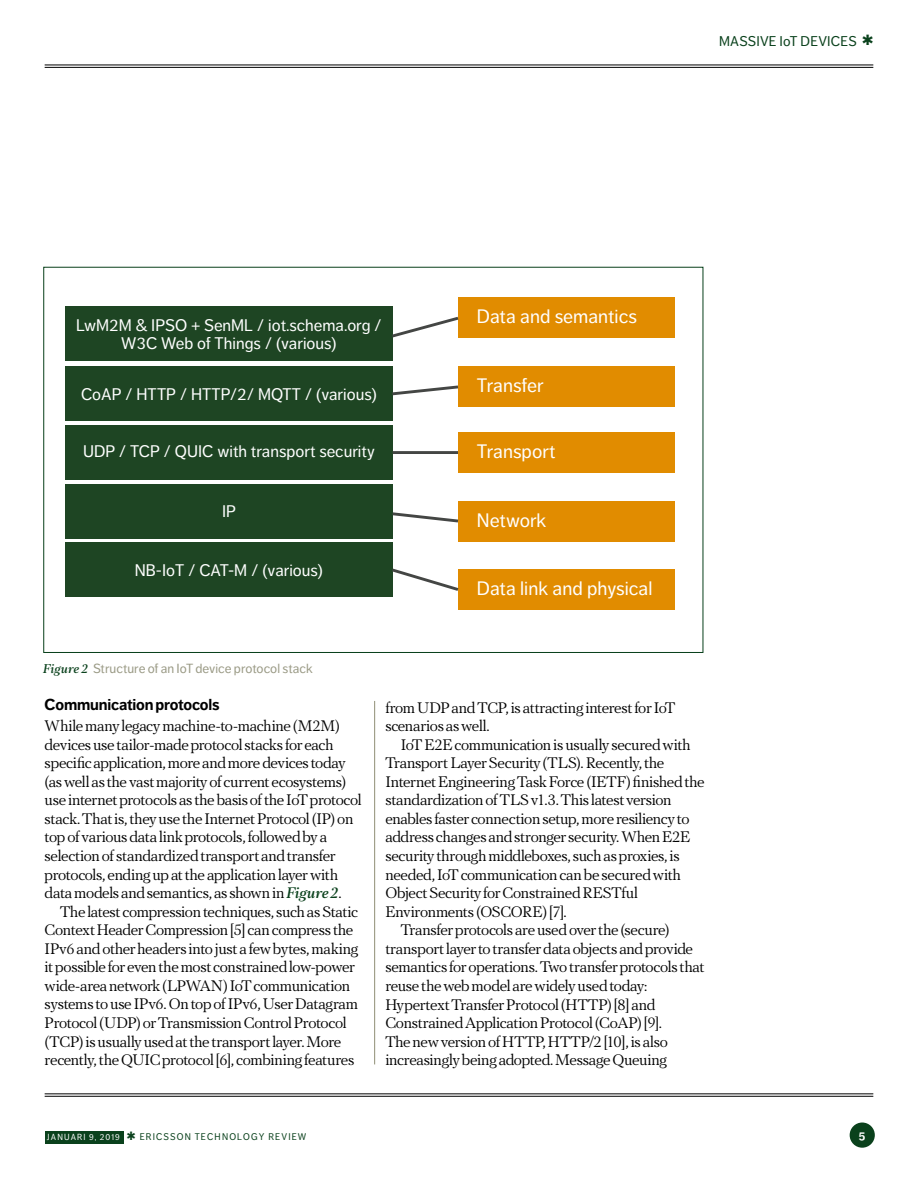
<style>
.page{position:relative;width:918px;height:1191px;background:#fff}
.page>*{position:absolute;margin:0;border:0;box-sizing:border-box;transform-origin:0 0}
.t1{font:19.25px "Dagny OT";color:#fff}
.t2{font:16.62px/17.5px "Dagny OT";color:#fff;text-align:center}
.t3{font:15.75px/18.6px "PF Regal Text Pro Regular A";letter-spacing:-.015em;color:#000}
.t4{font:700 15.75px "Dagny OT";letter-spacing:-.01em;color:#000}
.t5{font:14px "Dagny OT";letter-spacing:.015em;color:#0a411c}
.t6{font:13.12px "Dagny OT";color:#9a9a85}
.t7{font:700 11.9px "Dagny OT";color:#fff;scale:.96 1}
.t8{font:9.62px "Dagny OT";letter-spacing:.12em;color:#0a411c;scale:.96 1}
.s1{font-family:"PF Regal Text Pro";font-weight:500;font-style:italic;color:#0a411c}
.s2{font-size:8.75px;color:#fff}
</style>
<div class="page">
<div style="left:45px;top:1130px;width:79px;height:13px;background:#0a411c"></div>
<div style="left:849px;top:1122px;width:26px;height:25px;background:#0a411c;border-radius:50%"></div>
<hr style="left:45px;top:64px;width:828px;height:1px;background:#000">
<hr style="left:45px;top:67px;width:828px;height:1px;background:#000">
<hr style="left:45px;top:1093px;width:828px;height:1px;background:#000">
<hr style="left:45px;top:1095px;width:828px;height:1px;background:#000">
<hr style="left:374px;top:701px;width:1px;height:363px;background:#8f8e76">
<div style="left:65px;top:306px;width:327px;height:55px;background:#1e4523"></div>
<div style="left:458px;top:297px;width:216px;height:41px;background:#e18c00"></div>
<div style="left:458px;top:366px;width:216px;height:41px;background:#e18c00"></div>
<div style="left:458px;top:432px;width:216px;height:41px;background:#e18c00"></div>
<div style="left:458px;top:500px;width:216px;height:41px;background:#e18c00"></div>
<div style="left:458px;top:569px;width:216px;height:41px;background:#e18c00"></div>
<div style="left:65px;top:366px;width:327px;height:55px;background:#1e4523"></div>
<div style="left:65px;top:425px;width:327px;height:55px;background:#1e4523"></div>
<div style="left:65px;top:484px;width:328px;height:55px;background:#1e4523"></div>
<div style="left:65px;top:543px;width:327px;height:54px;background:#1e4523"></div>
<svg style="left:392px;top:315px;width:67px;height:24px"></svg>
<svg style="left:392px;top:384px;width:66px;height:13px"></svg>
<hr style="left:393px;top:451px;width:65px;height:3px;background:#444644">
<svg style="left:392px;top:512px;width:66px;height:11px"></svg>
<svg style="left:392px;top:566px;width:67px;height:27px"></svg>
<p class="t5" style="left:719px;top:33px;width:156px">MASSIVE IoT DEVICES ✱</p>
<p class="t2" style="left:76px;top:317px;width:307px">LwM2M &amp; IPSO + SenML / iot.schema.org /<br>W3C Web of Things / (various)</p>
<p class="t2" style="left:81px;top:386px;width:297px">CoAP / HTTP / HTTP/2/ MQTT / (various)</p>
<p class="t2" style="left:83px;top:443px;width:293px">UDP / TCP / QUIC with transport security</p>
<p class="t2" style="left:222px;top:503px;width:15px">IP</p>
<p class="t2" style="left:135px;top:562px;width:190px">NB-IoT / CAT-M / (various)</p>
<p class="t6" style="left:43px;top:661px;width:271px"><span class="s1">Figure 2</span> Structure of an IoT device protocol stack</p>
<p class="t1" style="left:477px;top:306px;width:162px">Data and semantics</p>
<p class="t1" style="left:477px;top:374px;width:68px">Transfer</p>
<p class="t1" style="left:477px;top:440px;width:80px">Transport</p>
<p class="t1" style="left:477px;top:509px;width:71px">Network</p>
<p class="t1" style="left:477px;top:577px;width:177px">Data link and physical</p>
<p class="t4" style="left:45px;top:695px;width:176px">Communication protocols</p>
<p class="t3" style="left:45px;top:716px;width:318px">While many legacy machine-to-machine (M2M) devices use tailor-made protocol stacks for each specific application, more and more devices today (as well as the vast majority of current ecosystems) use internet protocols as the basis of the IoT protocol stack. That is, they use the Internet Protocol (IP) on top of various data link protocols, followed by a selection of standardized transport and transfer protocols, ending up at the application layer with data models and semantics, as shown in <span class="s1">Figure 2</span>.</p>
<p class="t3" style="left:45px;top:902px;width:315px;text-indent:15px">The latest compression techniques, such as Static Context Header Compression [5] can compress the IPv6 and other headers into just a few bytes, making it possible for even the most constrained low-power wide-area network (LPWAN) IoT communication systems to use IPv6. On top of IPv6, User Datagram Protocol (UDP) or Transmission Control Protocol (TCP) is usually used at the transport layer. More recently, the QUIC protocol [6], combining features</p>
<p class="t3" style="left:385px;top:698px;width:291px">from UDP and TCP, is attracting interest for IoT scenarios as well.</p>
<p class="t3" style="left:401px;top:735px;width:291px">IoT E2E communication is usually secured with</p>
<p class="t3" style="left:385px;top:754px;width:281px">Transport Layer Security (TLS). Recently, the</p>
<p class="t3" style="left:385px;top:772px;width:321px">Internet Engineering Task Force (IETF) finished the</p>
<p class="t3" style="left:385px;top:791px;width:288px">standardization of TLS v1.3. This latest version</p>
<p class="t3" style="left:385px;top:809px;width:306px">enables faster connection setup, more resiliency to</p>
<p class="t3" style="left:385px;top:828px;width:307px">address changes and stronger security. When E2E</p>
<p class="t3" style="left:385px;top:846px;width:296px">security through middleboxes, such as proxies, is</p>
<p class="t3" style="left:385px;top:865px;width:297px">needed, IoT communication can be secured with</p>
<p class="t3" style="left:385px;top:883px;width:254px">Object Security for Constrained RESTful</p>
<p class="t3" style="left:385px;top:902px;width:183px">Environments (OSCORE) [7].</p>
<p class="t3" style="left:401px;top:921px;width:270px">Transfer protocols are used over the (secure)</p>
<p class="t3" style="left:385px;top:939px;width:309px">transport layer to transfer data objects and provide</p>
<p class="t3" style="left:385px;top:958px;width:321px">semantics for operations. Two transfer protocols that</p>
<p class="t3" style="left:385px;top:976px;width:263px">reuse the web model are widely used today:</p>
<p class="t3" style="left:385px;top:995px;width:271px">Hypertext Transfer Protocol (HTTP) [8] and</p>
<p class="t3" style="left:385px;top:1013px;width:278px">Constrained Application Protocol (CoAP) [9].</p>
<p class="t3" style="left:385px;top:1032px;width:284px">The new version of HTTP, HTTP/2 [10], is also</p>
<p class="t3" style="left:385px;top:1050px;width:283px">increasingly being adopted. Message Queuing</p>
<p class="t8" style="left:47px;top:1131px;width:272px"><span class="s2">JANUARI 9, 2019</span> ✱ ERICSSON TECHNOLOGY REVIEW</p>
<p class="t7" style="left:858px;top:1127px;width:8px">5</p>
</div>
